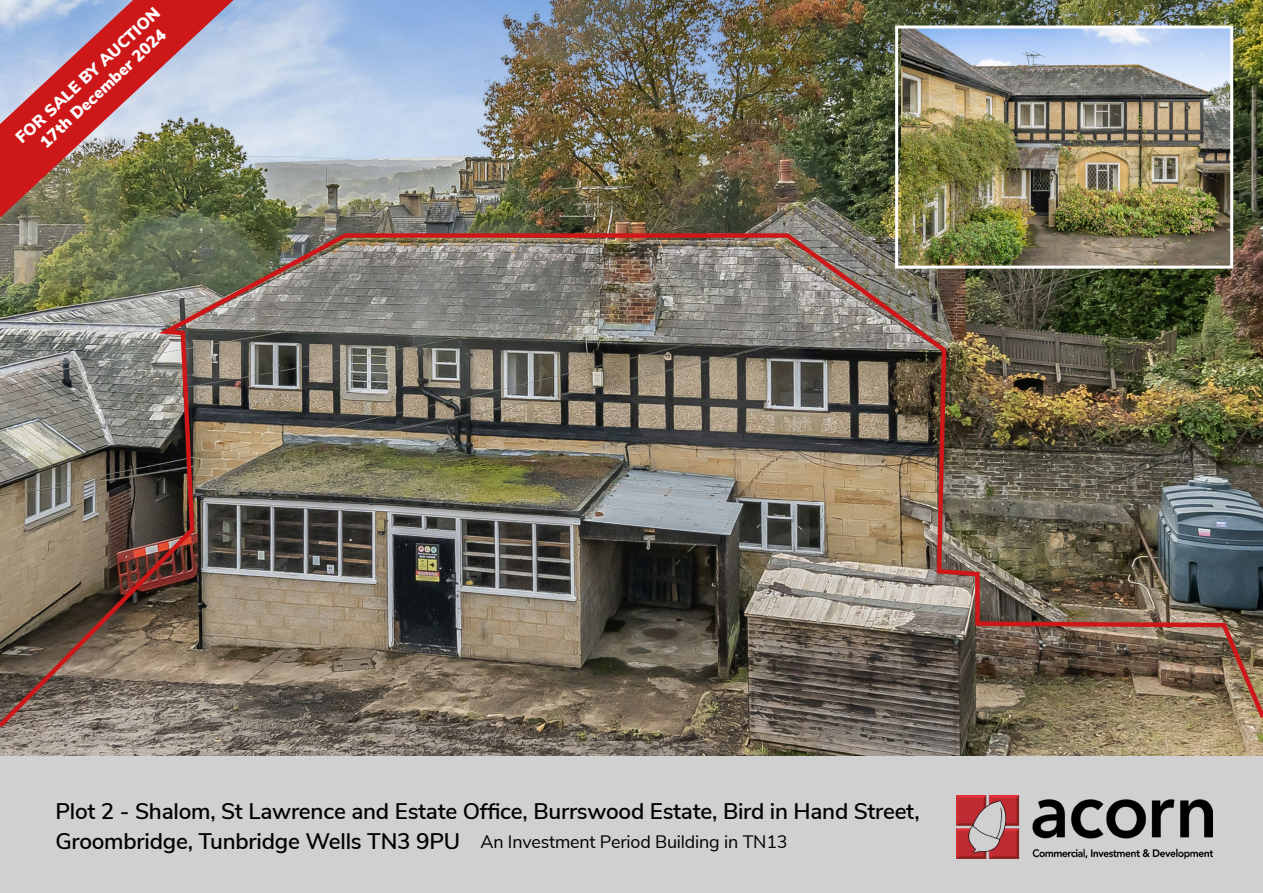
<style>
.page{position:relative;width:1263px;height:893px;background:#fff}
.page>*{position:absolute;margin:0;border:0;box-sizing:border-box;transform-origin:0 0}
.t1{font:600 22.5px "Nunito Sans";letter-spacing:-.01em;color:#000}
.t2{font:18px "Nunito Sans";letter-spacing:-.01em;color:#000}
.t3{font:900 16.5px "Nunito Sans";color:#fff}
</style>
<div class="page">
<img style="left:0;top:0;width:1263px;height:757px">
<div style="left:0;top:757px;width:1263px;height:136px;background:#d0d0d0"></div>
<img style="left:956px;top:795px;width:257px;height:63px">
<svg style="left:0;top:0;width:233px;height:218px;background:#a7726f"></svg>
<img style="left:901px;top:30px;width:328px;height:201px">
<div style="left:895px;top:26px;width:338px;height:243px;border:3px solid #fff"></div>
<img style="left:0;top:231px;width:1263px;height:501px">
<p class="t3" style="left:10px;top:131px;width:192px;rotate:-43deg">FOR SALE BY AUCTION</p>
<p class="t3" style="left:34px;top:135px;width:167px;rotate:-43deg">17th December 2024</p>
<p class="t1" style="left:55px;top:795px;width:866px">Plot 2 - Shalom, St Lawrence and Estate Office, Burrswood Estate, Bird in Hand Street,</p>
<p class="t1" style="left:55px;top:825px;width:406px">Groombridge, Tunbridge Wells TN3 9PU</p>
<p class="t2" style="left:480px;top:829px;width:309px">An Investment Period Building in TN13</p>
</div>
